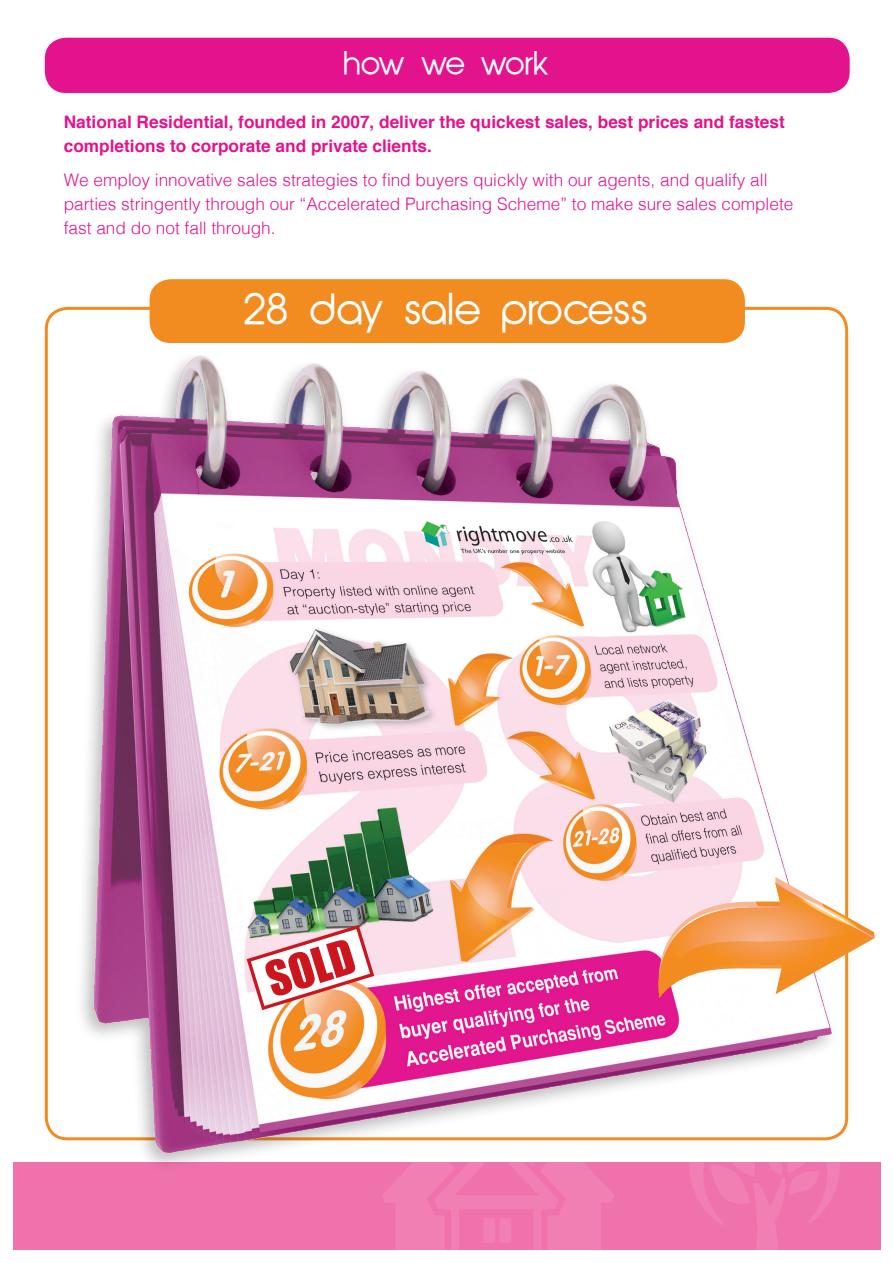
<style>
.page{position:relative;width:893px;height:1263px;background:#fff}
.page>*{position:absolute;margin:0;border:0;box-sizing:border-box;transform-origin:0 0}
.t1{font:44.7px "Impact";color:#cd151d}
.t2{font:40.5px "Abeatby Kai";color:#fff}
.t3{font:30px "Abeatby Kai";letter-spacing:-.04em;color:#fff}
.t4{font:300 17.25px/24px "Helvetica";color:#e3138e}
.t5{font:700 17.25px/24px "Helvetica";color:#e3138e}
</style>
<div class="page">
<div style="left:45px;top:38px;width:805px;height:55px;background:#e3138e;border-radius:21px"></div>
<div style="left:13px;top:1162px;width:867px;height:88px;background:#f072ac"></div>
<svg style="left:382px;top:1173px;width:232px;height:77px"></svg>
<svg style="left:690px;top:1173px;width:149px;height:77px"></svg>
<div style="left:74px;top:350px;width:766px;height:823px;background:#231f20;opacity:.3"></div>
<img style="left:81px;top:351px;width:762px;height:810px">
<div style="left:150px;top:279px;width:595px;height:64px;background:#f28b20;border-radius:21px"></div>
<svg style="left:245px;top:923px;width:131px;height:89px"></svg>
<svg style="left:645px;top:877px;width:229px;height:121px"></svg>
<h3 class="t3" style="left:344px;top:51px;width:207px">how we work</h3>
<p class="t5" style="left:64px;top:110px;width:722px">National Residential, founded in 2007, deliver the quickest sales, best prices and fastest completions to corporate and private clients.</p>
<p class="t4" style="left:64px;top:166px;width:731px">We employ innovative sales strategies to find buyers quickly with our agents, and qualify all parties stringently through our “Accelerated Purchasing Scheme” to make sure sales complete fast and do not fall through.</p>
<h2 class="t2" style="left:245px;top:293px;width:406px">28 day sale process</h2>
<h1 class="t1" style="left:258px;top:947px;width:91px;rotate:-17deg">SOLD</h1>
</div>
